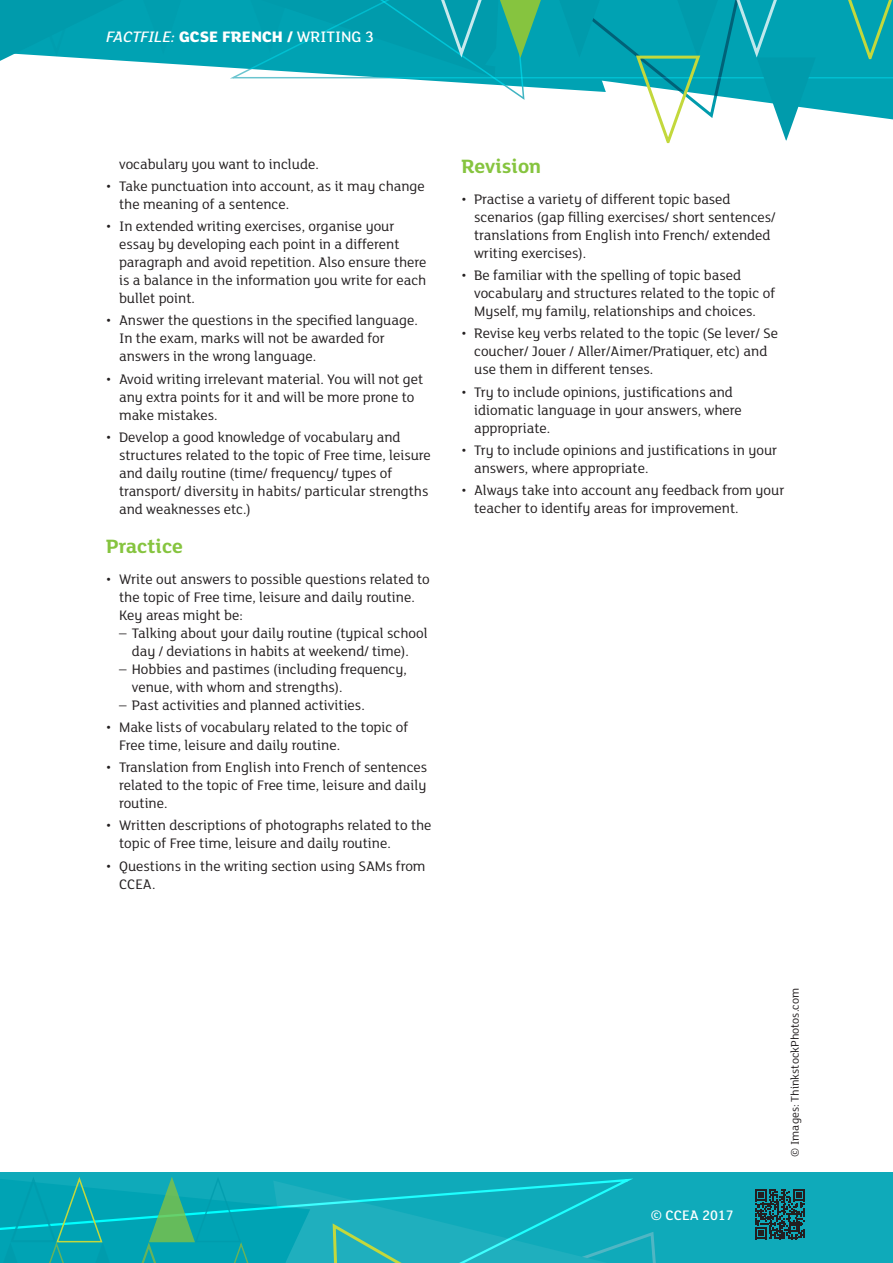
<style>
.page{position:relative;width:893px;height:1263px;background:#fff}
.page>*{position:absolute;margin:0;border:0;box-sizing:border-box;transform-origin:0 0}
.t1{font:700 21px "FS Lola";color:#86c43f}
.t2{font:800 16.5px "FS Lola";color:#fff}
.t3{font:15px/18px "FS Lola";color:#231f20}
.t4{font:500 15px "FS Lola";color:#fff}
.t5{font:12px "FS Lola";color:#231f20}
.s1{font-weight:500}
.s2{font-weight:500;font-style:italic}
</style>
<div class="page">
<div style="left:0;top:1172px;width:893px;height:91px;background:#0faaba"></div>
<div style="left:189px;top:0;width:36px;height:68px;background:#00a2b3"></div>
<svg style="left:0;top:0;width:189px;height:65px;background:#16a7b7"></svg>
<svg style="left:225px;top:0;width:668px;height:144px"></svg>
<svg style="left:0;top:1177px;width:805px;height:86px"></svg>
<p class="t2" style="left:200px;top:25px;width:176px">SE FRENCH / <span class="s1">WRITING 3</span></p>
<p class="t2" style="left:107px;top:26px;width:357px"><span class="s2">FACTFILE:</span> GCE HISTORY OF ART / <span class="s1">ARCHITECTURE</span></p>
<p class="t3" style="left:119px;top:154px;width:201px">vocabulary you want to include.</p>
<p class="t3" style="left:119px;top:176px;width:307px;text-indent:-13px">• Take punctuation into account, as it may change the meaning of a sentence.</p>
<p class="t3" style="left:119px;top:217px;width:309px;text-indent:-13px">• In extended writing exercises, organise your essay by developing each point in a different paragraph and avoid repetition. Also ensure there is a balance in the information you write for each bullet point.</p>
<p class="t3" style="left:119px;top:311px;width:300px;text-indent:-13px">• Answer the questions in the specified language.<br>In the exam, marks will not be awarded for answers in the wrong language.</p>
<p class="t3" style="left:119px;top:369px;width:306px;text-indent:-13px">• Avoid writing irrelevant material. You will not get any extra points for it and will be more prone to make mistakes.</p>
<p class="t3" style="left:119px;top:427px;width:313px;text-indent:-13px">• Develop a good knowledge of vocabulary and structures related to the topic of Free time, leisure and daily routine (time/ frequency/ types of transport/ diversity in habits/ particular strengths and weaknesses etc.)</p>
<h2 class="t1" style="left:106px;top:532px;width:78px">Practice</h2>
<p class="t3" style="left:119px;top:569px;width:312px;text-indent:-13px">• Write out answers to possible questions related to the topic of Free time, leisure and daily routine.<br>Key areas might be:</p>
<p class="t3" style="left:119px;top:623px;width:310px;text-align:center">– Talking about your daily routine (typical school day / deviations in habits at weekend/ time).</p>
<p class="t3" style="left:132px;top:659px;width:277px;text-indent:-13px">– Hobbies and pastimes (including frequency, venue, with whom and strengths).</p>
<p class="t3" style="left:119px;top:695px;width:247px">– Past activities and planned activities.</p>
<p class="t3" style="left:119px;top:717px;width:291px;text-indent:-13px">• Make lists of vocabulary related to the topic of<br>Free time, leisure and daily routine.</p>
<p class="t3" style="left:119px;top:758px;width:310px;text-align:justify;text-indent:-13px">• Translation from English into French of sentences related to the topic of Free time, leisure and daily routine.</p>
<p class="t3" style="left:119px;top:816px;width:314px;text-indent:-13px">• Written descriptions of photographs related to the topic of Free time, leisure and daily routine.</p>
<p class="t3" style="left:119px;top:856px;width:308px;text-indent:-13px">• Questions in the writing section using SAMs from<br>CCEA.</p>
<h2 class="t1" style="left:461px;top:152px;width:81px">Revision</h2>
<p class="t3" style="left:474px;top:189px;width:303px;text-indent:-13px">• Practise a variety of different topic based scenarios (gap filling exercises/ short sentences/ translations from English into French/ extended writing exercises).</p>
<p class="t3" style="left:474px;top:266px;width:303px;text-indent:-13px">• Be familiar with the spelling of topic based vocabulary and structures related to the topic of<br>Myself, my family, relationships and choices.</p>
<p class="t3" style="left:474px;top:324px;width:305px;text-indent:-13px">• Revise key verbs related to the topic (Se lever/ Se coucher/ Jouer / Aller/Aimer/Pratiquer, etc) and use them in different tenses.</p>
<p class="t3" style="left:474px;top:382px;width:269px;text-indent:-13px">• Try to include opinions, justifications and idiomatic language in your answers, where appropriate.</p>
<p class="t3" style="left:474px;top:440px;width:305px;text-indent:-13px">• Try to include opinions and justifications in your answers, where appropriate.</p>
<p class="t3" style="left:474px;top:481px;width:312px;text-indent:-13px">• Always take into account any feedback from your teacher to identify areas for improvement.</p>
<p class="t4" style="left:651px;top:1206px;width:84px">© CCEA 2017</p>
<p class="t5" style="left:787px;top:1157px;width:170px;rotate:-90deg">© Images: ThinkstockPhotos.com</p>
</div>
